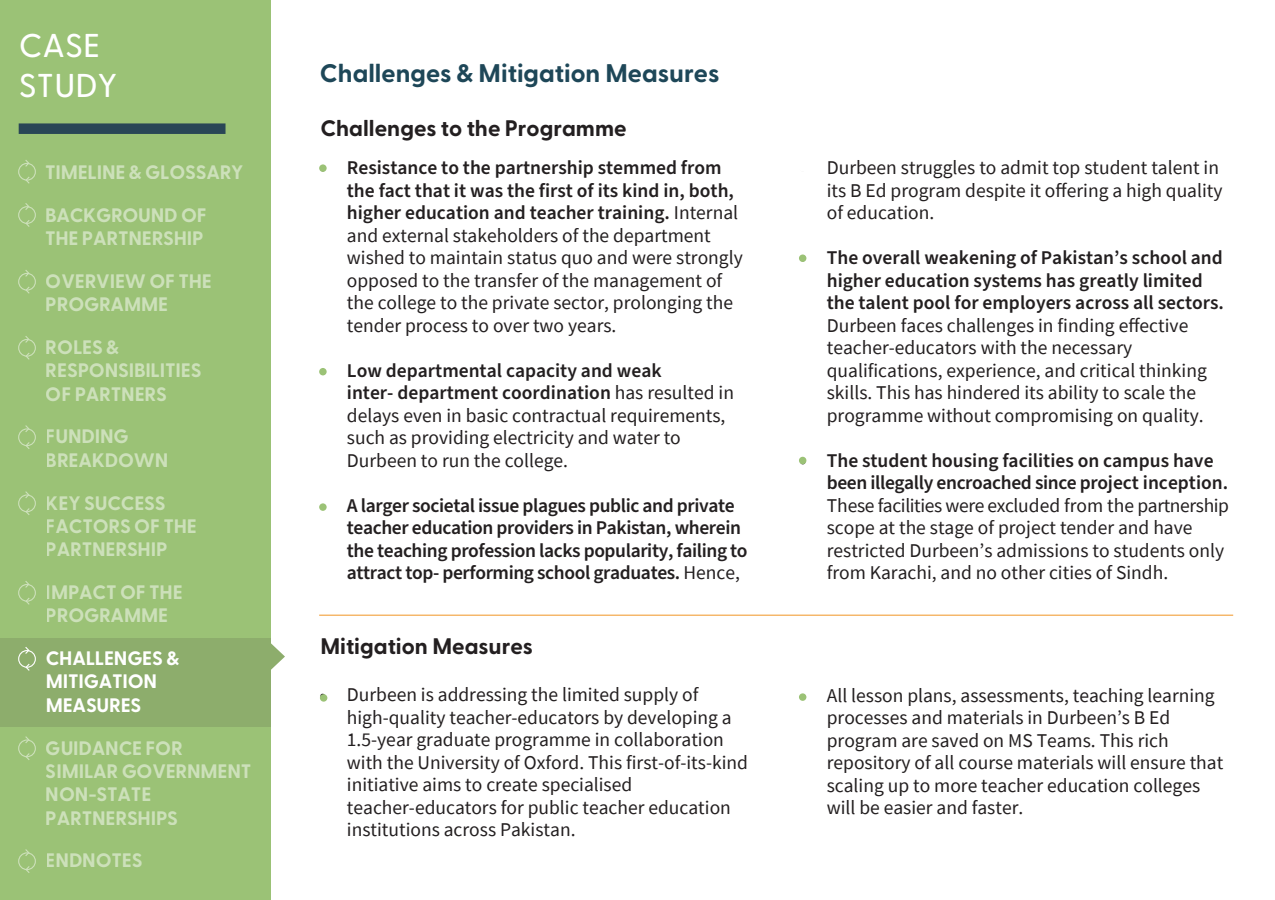
<style>
.page{position:relative;width:1275px;height:900px;background:#fff}
.page>*{position:absolute;margin:0;border:0;box-sizing:border-box;transform-origin:0 0}
.t1{font:500 33px/39.6px "Greycliff CF";color:#fff}
.t2{font:700 25.5px "Greycliff CF";color:#1e4758}
.t3{font:700 22.5px "Greycliff CF";color:#231f20}
.t4{font:19.5px/22.5px "Source Sans Pro";color:#231f20}
.t5{font:700 19.5px/23.4px "Greycliff CF";letter-spacing:-.01em;color:#fff}
.t6{font:600 19.5px/22.5px "Source Sans Pro";color:#231f20}
.t7{font:600 19.5px/22.5px "Source Sans Pro";letter-spacing:-.02em;color:#231f20}
.s1{font-weight:600}
.s2{font-weight:400}
</style>
<div class="page">
<div style="left:799px;top:255px;width:7px;height:7px;background:#9bc276;border-radius:50%"></div>
<div style="left:799px;top:457px;width:7px;height:7px;background:#9bc276;border-radius:50%"></div>
<div style="left:799px;top:693px;width:7px;height:8px;background:#9bc276;border-radius:50%"></div>
<div style="left:320px;top:694px;width:7px;height:8px;background:#9bc276;border-radius:50%"></div>
<div style="left:319px;top:503px;width:8px;height:8px;background:#9bc276;border-radius:50%"></div>
<div style="left:319px;top:368px;width:8px;height:7px;background:#9bc276;border-radius:50%"></div>
<div style="left:319px;top:164px;width:8px;height:8px;background:#9bc276;border-radius:50%"></div>
<hr style="left:319px;top:615px;width:914px;height:1px;background:#f19524">
<div style="left:0;top:0;width:270px;height:900px;background:#9bc276"></div>
<div style="left:0;top:638px;width:270px;height:89px;background:#8dad6c"></div>
<svg style="left:270px;top:643px;width:15px;height:28px"></svg>
<div style="left:18px;top:206px;width:18px;height:18px;border:1px solid #fff;border-radius:50%"></div>
<svg style="left:25px;top:220px;width:6px;height:7px"></svg>
<svg style="left:24px;top:203px;width:6px;height:7px"></svg>
<div style="left:18px;top:163px;width:18px;height:18px;border:1px solid #fff;border-radius:50%"></div>
<svg style="left:25px;top:176px;width:6px;height:8px"></svg>
<svg style="left:24px;top:160px;width:6px;height:7px"></svg>
<div style="left:18px;top:339px;width:18px;height:18px;border:1px solid #fff;border-radius:50%"></div>
<svg style="left:25px;top:353px;width:6px;height:7px"></svg>
<svg style="left:24px;top:336px;width:6px;height:7px"></svg>
<div style="left:18px;top:428px;width:18px;height:18px;border:1px solid #fff;border-radius:50%"></div>
<svg style="left:25px;top:442px;width:6px;height:7px"></svg>
<svg style="left:24px;top:425px;width:6px;height:7px"></svg>
<div style="left:18px;top:494px;width:18px;height:18px;border:1px solid #fff;border-radius:50%"></div>
<svg style="left:25px;top:508px;width:6px;height:7px"></svg>
<svg style="left:24px;top:491px;width:6px;height:7px"></svg>
<div style="left:18px;top:584px;width:18px;height:18px;border:1px solid #fff;border-radius:50%"></div>
<svg style="left:25px;top:598px;width:6px;height:7px"></svg>
<svg style="left:24px;top:581px;width:6px;height:7px"></svg>
<div style="left:18px;top:650px;width:18px;height:18px;border:1px solid #fff;border-radius:50%"></div>
<svg style="left:25px;top:663px;width:6px;height:8px"></svg>
<svg style="left:24px;top:647px;width:6px;height:7px"></svg>
<div style="left:18px;top:739px;width:18px;height:18px;border:1px solid #fff;border-radius:50%"></div>
<svg style="left:25px;top:753px;width:6px;height:7px"></svg>
<svg style="left:24px;top:736px;width:6px;height:7px"></svg>
<div style="left:18px;top:852px;width:18px;height:18px;border:1px solid #fff;border-radius:50%"></div>
<svg style="left:25px;top:866px;width:6px;height:7px"></svg>
<svg style="left:24px;top:849px;width:6px;height:7px"></svg>
<div style="left:19px;top:123px;width:207px;height:11px;background:#294656"></div>
<div style="left:18px;top:273px;width:18px;height:18px;border:1px solid #fff;border-radius:50%"></div>
<svg style="left:25px;top:286px;width:6px;height:8px"></svg>
<svg style="left:24px;top:270px;width:6px;height:7px"></svg>
<h1 class="t1" style="left:19px;top:23px;width:100px">CASE<br>STUDY</h1>
<p class="t5" style="left:45px;top:159px;width:200px">TIMELINE &amp; GLOSSARY</p>
<p class="t5" style="left:45px;top:202px;width:163px">BACKGROUND OF<br>THE PARTNERSHIP</p>
<p class="t5" style="left:46px;top:268px;width:168px">OVERVIEW OF THE<br>PROGRAMME</p>
<p class="t5" style="left:46px;top:335px;width:157px">ROLES &amp;<br>RESPONSIBILITIES<br>OF PARTNERS</p>
<p class="t5" style="left:46px;top:424px;width:124px">FUNDING<br>BREAKDOWN</p>
<p class="t5" style="left:46px;top:490px;width:153px">KEY SUCCESS<br>FACTORS OF THE<br>PARTNERSHIP</p>
<p class="t5" style="left:46px;top:580px;width:138px">IMPACT OF THE<br>PROGRAMME</p>
<p class="t5" style="left:46px;top:646px;width:135px">CHALLENGES &amp;<br>MITIGATION<br>MEASURES</p>
<p class="t5" style="left:46px;top:735px;width:207px">GUIDANCE FOR<br>SIMILAR GOVERNMENT<br>NON-STATE<br>PARTNERSHIPS</p>
<p class="t5" style="left:46px;top:848px;width:98px">ENDNOTES</p>
<h2 class="t2" style="left:320px;top:53px;width:401px">Challenges &amp; Mitigation Measures</h2>
<p class="t3" style="left:320px;top:111px;width:308px">Challenges to the Programme</p>
<p class="t4" style="left:347px;top:156px;width:397px;text-indent:-27px"><span class="s1">• Resistance to the partnership stemmed from the fact that it was the first of its kind in, both, higher education and teacher training.</span> Internal and external stakeholders of the department wished to maintain status quo and were strongly opposed to the transfer of the management of the college to the private sector, prolonging the tender process to over two years.</p>
<p class="t4" style="left:347px;top:359px;width:389px;text-indent:-27px"><span class="s1">• Low departmental capacity and weak<br>inter- department coordination</span> has resulted in delays even in basic contractual requirements, such as providing electricity and water to Durbeen to run the college.</p>
<p class="t7" style="left:347px;top:495px;width:402px;text-indent:-27px">• A larger societal issue plagues public and private teacher education providers in Pakistan, wherein the teaching profession lacks popularity, failing to attract top- performing school graduates. <span class="s2">Hence,</span></p>
<p class="t3" style="left:320px;top:629px;width:214px">Mitigation Measures</p>
<p class="t4" style="left:347px;top:684px;width:403px;text-indent:-27px">• Durbeen is addressing the limited supply of high-quality teacher-educators by developing a 1.5-year graduate programme in collaboration with the University of Oxford. This first-of-its-kind initiative aims to create specialised teacher-educators for public teacher education institutions across Pakistan.</p>
<p class="t4" style="left:827px;top:156px;width:397px;text-indent:-27px">• Durbeen struggles to admit top student talent in its B Ed program despite it offering a high quality of education.</p>
<p class="t6" style="left:827px;top:247px;width:399px;text-indent:-27px">• The overall weakening of Pakistan’s school and higher education systems has greatly limited the talent pool for employers across all sectors.</p>
<p class="t4" style="left:827px;top:314px;width:382px">Durbeen faces challenges in finding effective teacher-educators with the necessary qualifications, experience, and critical thinking skills. This has hindered its ability to scale the programme without compromising on quality.</p>
<p class="t6" style="left:827px;top:450px;width:403px;text-indent:-27px">• The student housing facilities on campus have been illegally encroached since project inception.</p>
<p class="t4" style="left:827px;top:494px;width:404px">These facilities were excluded from the partnership scope at the stage of project tender and have restricted Durbeen’s admissions to students only from Karachi, and no other cities of Sindh.</p>
<p class="t4" style="left:827px;top:684px;width:398px;text-indent:-27px">• All lesson plans, assessments, teaching learning processes and materials in Durbeen’s B Ed program are saved on MS Teams. This rich repository of all course materials will ensure that scaling up to more teacher education colleges will be easier and faster.</p>
</div>
